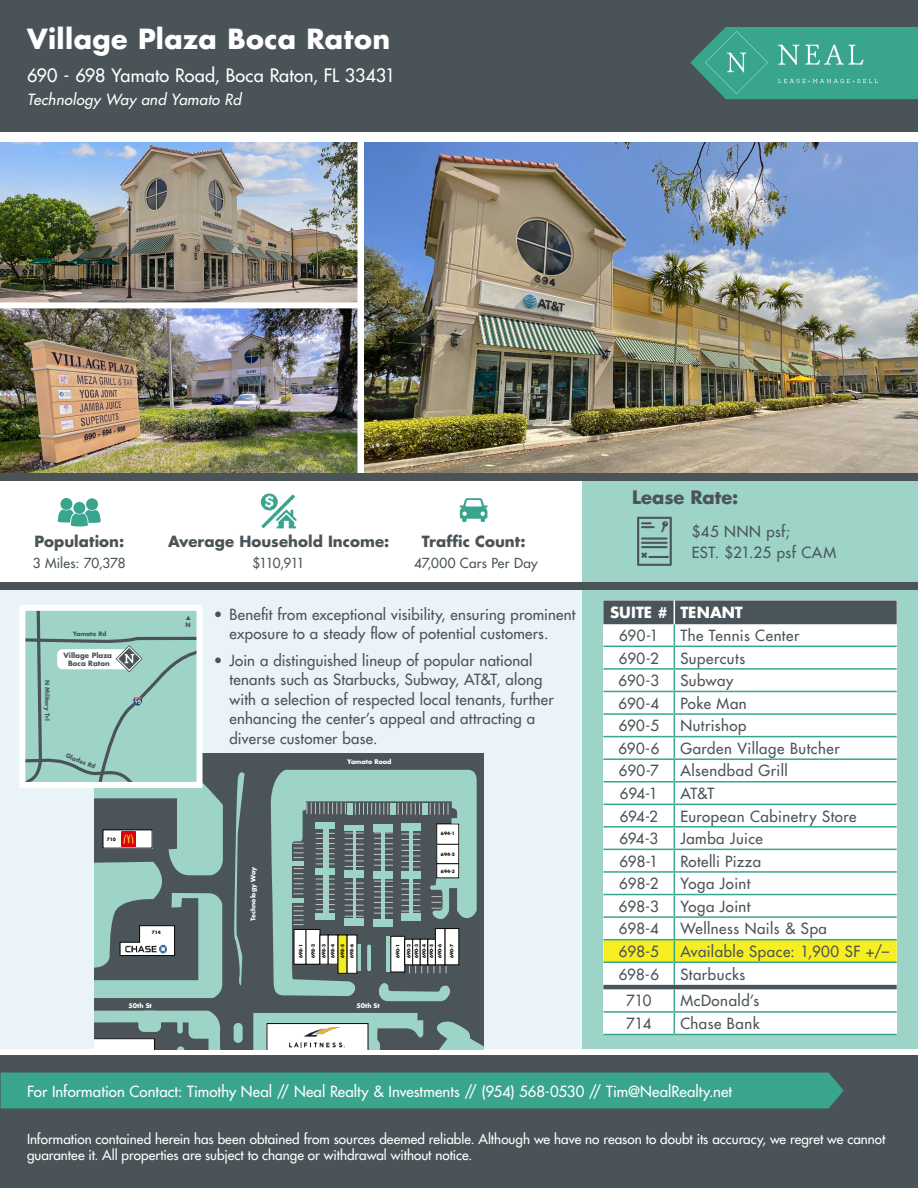
<style>
.page{position:relative;width:918px;height:1188px;background:#fff}
.page>*{position:absolute;margin:0;border:0;box-sizing:border-box;transform-origin:0 0}
.t1{font:700 27px "Futura LT";letter-spacing:.015em;color:#fff}
.t2{font:500 18px "Futura LT Pro";letter-spacing:.01em;color:#fff}
.t3{font:700 18px "Futura LT";color:#4a5458}
.t4{font:15px/19.5px "Futura LT";letter-spacing:.02em;color:#4a5458}
.t5{font:500 15px "Futura LT Pro";letter-spacing:.005em;color:#fff}
.t6{font:700 15px "Futura LT Pro";letter-spacing:.005em;color:#4a5458}
.t7{font:15px "Futura LT";letter-spacing:.04em;color:#4a5458}
.t8{font:15px "Futura LT";letter-spacing:.025em;color:#49555a}
.t9{font:italic 500 15px "Futura LT Pro";letter-spacing:.02em;color:#fff}
.t10{font:700 15px "Futura LT";color:#fff}
.t11{font:500 13.5px/16.2px "Futura LT Pro";color:#fff}
.t12{font:500 13.5px "Futura LT Pro";letter-spacing:.015em;color:#49555a}
.t13{font:700 7.05px/8.6px "Futura LT";color:#4a5559;text-align:center}
.t14{font:700 6.3px "Futura LT";color:#fff}
.t15{font:700 5.85px "Futura LT";color:#4a5458}
.t16{font:700 4.35px/9.1px "Futura LT";color:#050504}
</style>
<div class="page">
<img style="left:364px;top:142px;width:554px;height:331px">
<img style="left:0;top:142px;width:357px;height:160px">
<img style="left:0;top:308px;width:357px;height:165px">
<div style="left:0;top:587px;width:918px;height:471px;background:#eaf3f8"></div>
<div style="left:582px;top:481px;width:336px;height:575px;background:#9ed3c7"></div>
<svg style="left:637px;top:517px;width:35px;height:49px"></svg>
<div style="left:0;top:1049px;width:918px;height:139px;background:#4a5458"></div>
<div style="left:1px;top:1073px;width:843px;height:35px;background:#39a58f"></div>
<div style="left:0;top:1049px;width:918px;height:6px;background:#fff"></div>
<div style="left:0;top:0;width:918px;height:135px;background:#4a5458"></div>
<div style="left:0;top:132px;width:918px;height:6px;background:#fff"></div>
<svg style="left:690px;top:27px;width:228px;height:72px"></svg>
<img style="left:706px;top:31px;width:173px;height:63px">
<svg style="left:261px;top:494px;width:35px;height:34px"></svg>
<div style="left:73px;top:502px;width:12px;height:12px;background:#39a58f;border-radius:50%"></div>
<div style="left:86px;top:498px;width:12px;height:12px;background:#39a58f;border-radius:50%"></div>
<div style="left:60px;top:498px;width:12px;height:12px;background:#39a58f;border-radius:50%"></div>
<svg style="left:58px;top:509px;width:43px;height:18px"></svg>
<div style="left:0;top:582px;width:918px;height:7px;background:#4a5458"></div>
<svg style="left:603px;top:600px;width:294px;height:434px;background:#e6ede2"></svg>
<hr style="left:603px;top:1034px;width:71px;height:1px;background:#37a690">
<hr style="left:674px;top:1034px;width:223px;height:1px;background:#37a690">
<div style="left:0;top:473px;width:918px;height:7px;background:#4a5458"></div>
<svg style="left:460px;top:498px;width:28px;height:24px"></svg>
<div style="left:95px;top:753px;width:389px;height:296px;background:#4b5559"></div>
<svg style="left:271px;top:770px;width:206px;height:231px"></svg>
<svg style="left:234px;top:772px;width:11px;height:214px"></svg>
<svg style="left:253px;top:1013px;width:231px;height:36px"></svg>
<div style="left:234px;top:1023px;width:9px;height:20px;background:#9ed3c8;border-radius:5px"></div>
<svg style="left:95px;top:1011px;width:126px;height:38px"></svg>
<img style="left:289px;top:1028px;width:56px;height:19px">
<div style="left:19px;top:605px;width:183px;height:183px;border:6px solid #fff"></div>
<svg style="left:22px;top:608px;width:201px;height:390px"></svg>
<p class="t1" style="left:27px;top:21px;width:365px">Village Plaza Boca Raton</p>
<p class="t2" style="left:27px;top:62px;width:370px">690 - 698 Yamato Road, Boca Raton, FL 33431</p>
<p class="t9" style="left:27px;top:88px;width:216px">Technology Way and Yamato Rd</p>
<p class="t6" style="left:34px;top:530px;width:91px">Population:</p>
<p class="t12" style="left:33px;top:553px;width:94px">3 Miles: 70,378</p>
<p class="t15" style="left:73px;top:630px;width:35px">Yamato Rd</p>
<p class="t15" style="left:51px;top:680px;width:42px;rotate:90deg">N Military Trl</p>
<p class="t13" style="left:63px;top:651px;width:50px">Village Plaza<br>Boca Raton</p>
<p class="t15" style="left:68px;top:751px;width:33px;rotate:22deg">Glades Rd</p>
<p class="t16" style="left:107px;top:835px;width:11px">710</p>
<p class="t6" style="left:168px;top:530px;width:223px">Average Household Income:</p>
<p class="t12" style="left:252px;top:553px;width:54px">$110,911</p>
<p class="t6" style="left:422px;top:530px;width:105px">Traffic Count:</p>
<p class="t12" style="left:414px;top:553px;width:125px">47,000 Cars Per Day</p>
<p class="t15" style="left:185px;top:621px;width:7px">N</p>
<p class="t4" style="left:230px;top:604px;width:347px;text-indent:-16px">• Benefit from exceptional visibility, ensuring prominent exposure to a steady flow of potential customers.</p>
<p class="t4" style="left:230px;top:650px;width:326px;text-indent:-16px">• Join a distinguished lineup of popular national tenants such as Starbucks, Subway, AT&amp;T, along with a selection of respected local tenants, further enhancing the center’s appeal and attracting a diverse customer base.</p>
<p class="t14" style="left:347px;top:757px;width:46px">Yamato Road</p>
<p class="t16" style="left:152px;top:928px;width:11px">714</p>
<p class="t14" style="left:249px;top:921px;width:56px;rotate:-90deg">Technology Way</p>
<p class="t16" style="left:441px;top:829px;width:15px">694-1</p>
<p class="t16" style="left:441px;top:850px;width:15px">694-2</p>
<p class="t16" style="left:441px;top:866px;width:15px">694-3</p>
<p class="t16" style="left:296px;top:958px;width:15px;rotate:-90deg">698-1</p>
<p class="t16" style="left:309px;top:958px;width:15px;rotate:-90deg">698-2</p>
<p class="t16" style="left:319px;top:958px;width:15px;rotate:-90deg">698-3<br>698-4</p>
<p class="t16" style="left:338px;top:958px;width:15px;rotate:-90deg">698-5<br>698-6</p>
<p class="t16" style="left:393px;top:958px;width:15px;rotate:-90deg">690-1</p>
<p class="t16" style="left:413px;top:958px;width:15px;line-height:7.5px;text-align:justify;rotate:-90deg">690-3<br>690-4<br>690-5</p>
<p class="t16" style="left:435px;top:958px;width:15px;rotate:-90deg">690-6</p>
<p class="t16" style="left:447px;top:958px;width:15px;rotate:-90deg">690-7</p>
<p class="t16" style="left:404px;top:958px;width:15px;rotate:-90deg">690-2</p>
<p class="t14" style="left:129px;top:1001px;width:25px">50th St</p>
<p class="t14" style="left:356px;top:1002px;width:25px">50th St</p>
<p class="t3" style="left:632px;top:485px;width:108px">Lease Rate:</p>
<p class="t8" style="left:692px;top:522px;width:100px">$45 NNN psf;</p>
<p class="t8" style="left:692px;top:543px;width:146px">EST. $21.25 psf CAM</p>
<p class="t10" style="left:610px;top:603px;width:59px">SUITE #</p>
<p class="t10" style="left:680px;top:603px;width:64px">TENANT</p>
<p class="t4" style="left:619px;top:626px;width:41px">690-1</p>
<p class="t4" style="left:680px;top:626px;width:121px">The Tennis Center</p>
<p class="t4" style="left:619px;top:648px;width:41px">690-2</p>
<p class="t7" style="left:680px;top:648px;width:66px">Supercuts</p>
<p class="t4" style="left:619px;top:671px;width:42px">690-3</p>
<p class="t4" style="left:680px;top:671px;width:55px">Subway</p>
<p class="t4" style="left:619px;top:693px;width:42px">690-4</p>
<p class="t4" style="left:680px;top:693px;width:68px">Poke Man</p>
<p class="t4" style="left:619px;top:716px;width:42px">690-5</p>
<p class="t4" style="left:680px;top:716px;width:68px">Nutrishop</p>
<p class="t4" style="left:618px;top:739px;width:42px">690-6</p>
<p class="t4" style="left:680px;top:739px;width:161px">Garden Village Butcher</p>
<p class="t4" style="left:619px;top:761px;width:41px">690-7</p>
<p class="t7" style="left:680px;top:761px;width:109px">Alsendbad Grill</p>
<p class="t4" style="left:620px;top:784px;width:39px">694-1</p>
<p class="t8" style="left:680px;top:784px;width:35px">AT&amp;T</p>
<p class="t4" style="left:620px;top:806px;width:40px">694-2</p>
<p class="t4" style="left:680px;top:806px;width:178px">European Cabinetry Store</p>
<p class="t4" style="left:619px;top:829px;width:40px">694-3</p>
<p class="t4" style="left:680px;top:829px;width:84px">Jamba Juice</p>
<p class="t4" style="left:619px;top:851px;width:40px">698-1</p>
<p class="t4" style="left:680px;top:851px;width:82px">Rotelli Pizza</p>
<p class="t4" style="left:619px;top:874px;width:41px">698-2</p>
<p class="t4" style="left:680px;top:874px;width:72px">Yoga Joint</p>
<p class="t4" style="left:619px;top:896px;width:41px">698-3</p>
<p class="t4" style="left:680px;top:896px;width:72px">Yoga Joint</p>
<p class="t4" style="left:619px;top:919px;width:41px">698-4</p>
<p class="t4" style="left:680px;top:919px;width:148px">Wellness Nails &amp; Spa</p>
<p class="t4" style="left:619px;top:942px;width:41px">698-5</p>
<p class="t4" style="left:680px;top:942px;width:210px">Available Space: 1,900 SF +/–</p>
<p class="t4" style="left:619px;top:965px;width:42px">698-6</p>
<p class="t4" style="left:680px;top:965px;width:67px">Starbucks</p>
<p class="t4" style="left:626px;top:991px;width:27px">710</p>
<p class="t7" style="left:680px;top:991px;width:80px">McDonald’s</p>
<p class="t4" style="left:626px;top:1014px;width:27px">714</p>
<p class="t4" style="left:680px;top:1014px;width:81px">Chase Bank</p>
<p class="t5" style="left:27px;top:1080px;width:707px">For Information Contact: Timothy Neal // Neal Realty &amp; Investments // (954) 568-0530 // Tim@NealRealty.net</p>
<p class="t11" style="left:27px;top:1130px;width:860px">Information contained herein has been obtained from sources deemed reliable. Although we have no reason to doubt its accuracy, we regret we cannot guarantee it. All properties are subject to change or withdrawal without notice.</p>
</div>
